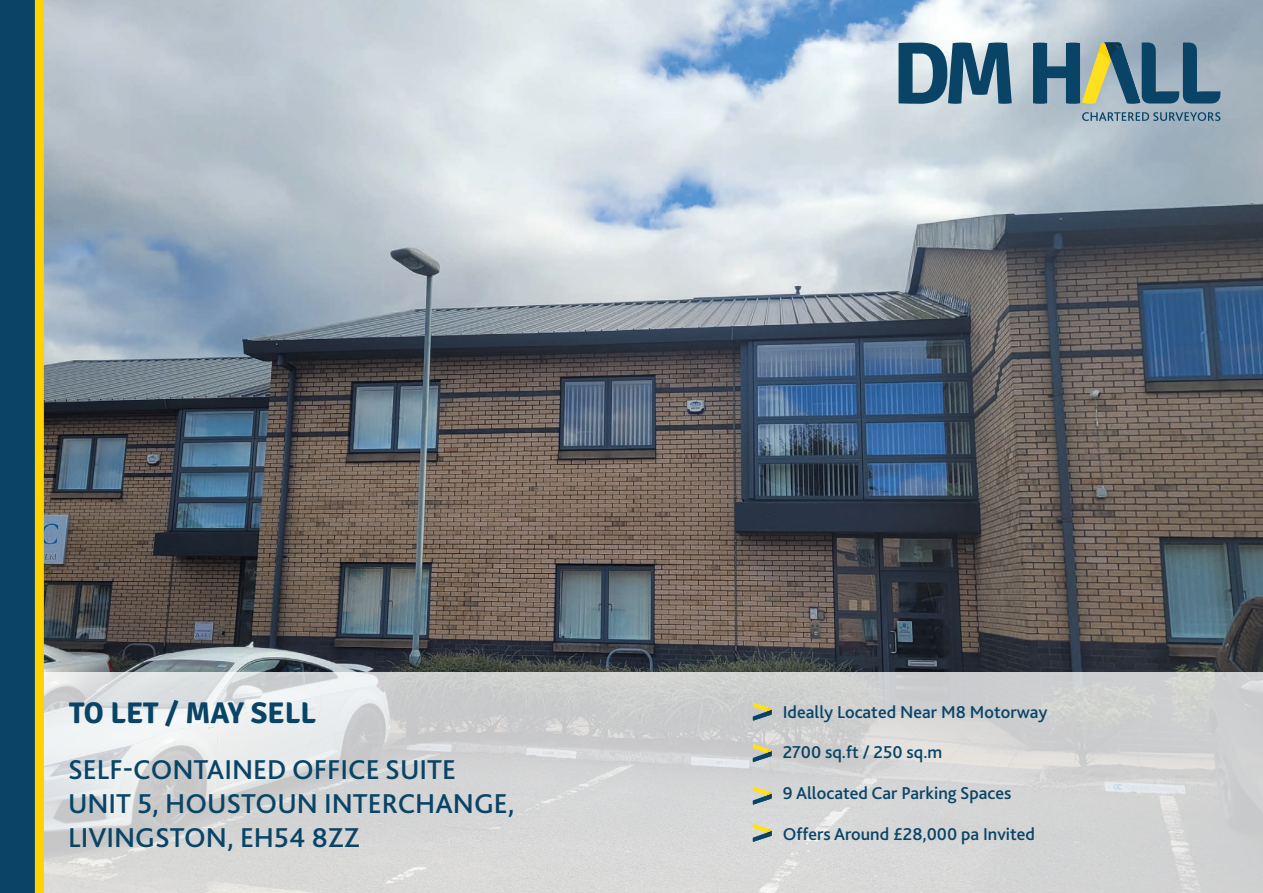
<style>
.page{position:relative;width:1263px;height:893px;background:#fff}
.page>*{position:absolute;margin:0;border:0;box-sizing:border-box;transform-origin:0 0}
.t1{font:700 30px "Signika";color:#094466}
.t2{font:500 28.5px/34.2px "Bliss 2";color:#094466}
.t3{font:500 18px "Bliss 2";color:#094466}
</style>
<div class="page">
<img style="left:44px;top:0;width:1219px;height:672px">
<svg style="left:44px;top:672px;width:1219px;height:221px;background:#d5d6d6"></svg>
<svg style="left:898px;top:43px;width:114px;height:61px;background:#527c93"></svg>
<svg style="left:1082px;top:112px;width:138px;height:9px"></svg>
<svg style="left:1033px;top:43px;width:187px;height:61px;background:#67868e"></svg>
<svg style="left:753px;top:703px;width:19px;height:18px"></svg>
<svg style="left:753px;top:744px;width:19px;height:18px"></svg>
<svg style="left:753px;top:787px;width:19px;height:18px"></svg>
<svg style="left:753px;top:824px;width:19px;height:18px"></svg>
<div style="left:0;top:0;width:41px;height:893px;background:#094466"></div>
<div style="left:35px;top:0;width:9px;height:893px;background:#ffd200"></div>
<h1 class="t1" style="left:69px;top:694px;width:248px">TO LET / MAY SELL</h1>
<h2 class="t2" style="left:68px;top:751px;width:448px">SELF-CONTAINED OFFICE SUITE<br>UNIT 5, HOUSTOUN INTERCHANGE,<br>LIVINGSTON, EH54 8ZZ</h2>
<p class="t3" style="left:783px;top:701px;width:266px">Ideally Located Near M8 Motorway</p>
<p class="t3" style="left:783px;top:741px;width:161px">2700 sq.ft / 250 sq.m</p>
<p class="t3" style="left:783px;top:782px;width:230px">9 Allocated Car Parking Spaces</p>
<p class="t3" style="left:783px;top:823px;width:254px">Offers Around £28,000 pa Invited</p>
</div>
